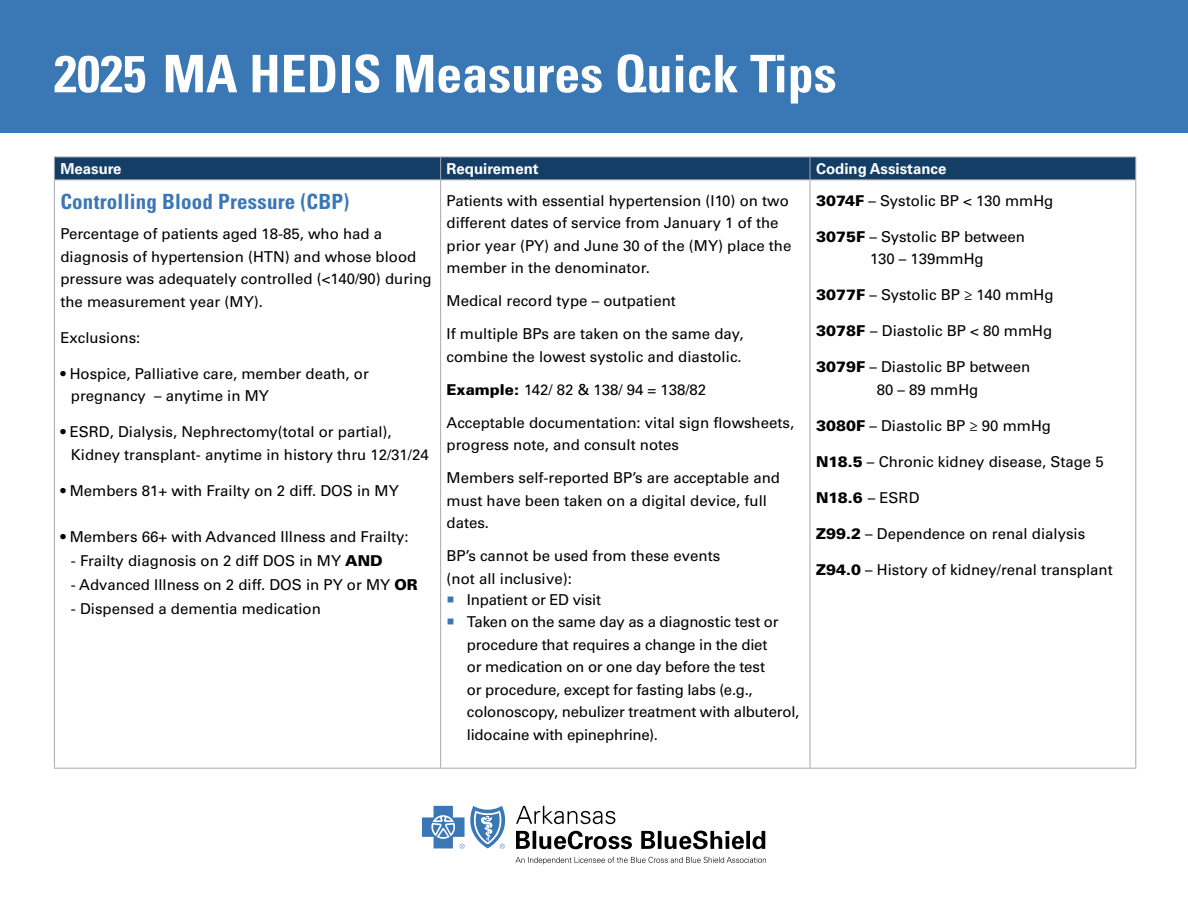
<style>
.page{position:relative;width:1188px;height:918px;background:#fff}
.page>*{position:absolute;margin:0;border:0;box-sizing:border-box;transform-origin:0 0}
.Heading_1_-_Main_Title_-_Large_Font{font:700 condensed 51.9px "Univers LT Std";color:#fff}
.Heading_3{font:700 condensed 21px "Univers LT Std";letter-spacing:.01em;color:#3a77b5}
.Table_Body_Labels{font:15px/22.5px "Univers LT Std";color:#000}
.Table_Header_Labels{font:700 15px "Univers LT Std";color:#fff}
.Table_Body_Labels-2{font:900 15px "Univers LT Std";color:#000}
.s1{font-weight:900}
.s2{color:#3a77b5}
.s3{font-weight:400}
</style>
<div class="page">
<div style="left:0;top:0;width:1188px;height:133px;background:#3a77b5"></div>
<svg style="left:422px;top:806px;width:343px;height:43px"></svg>
<svg style="left:516px;top:857px;width:250px;height:7px"></svg>
<div style="left:54px;top:157px;width:1082px;height:22px;background:#143e66"></div>
<hr style="left:54px;top:179px;width:387px;height:1px;background:#a7a9ac">
<hr style="left:54px;top:180px;width:1px;height:588px;background:#a7a9ac">
<hr style="left:441px;top:179px;width:369px;height:1px;background:#a7a9ac">
<hr style="left:440px;top:180px;width:1px;height:588px;background:#a7a9ac">
<hr style="left:810px;top:179px;width:326px;height:1px;background:#a7a9ac">
<hr style="left:810px;top:180px;width:1px;height:588px;background:#a7a9ac">
<hr style="left:1135px;top:180px;width:1px;height:588px;background:#a7a9ac">
<hr style="left:54px;top:768px;width:387px;height:1px;background:#a7a9ac">
<hr style="left:441px;top:768px;width:369px;height:1px;background:#a7a9ac">
<hr style="left:810px;top:768px;width:326px;height:1px;background:#a7a9ac">
<p class="Heading_1_-_Main_Title_-_Large_Font" style="left:54px;top:42px;width:784px">2025 MA HEDIS Measures Quick Tips</p>
<p class="Table_Header_Labels" style="left:60px;top:160px;width:63px">Measure</p>
<p class="Table_Header_Labels" style="left:447px;top:160px;width:94px">Requirement</p>
<p class="Table_Header_Labels" style="left:816px;top:160px;width:132px">Coding Assistance</p>
<p class="Heading_3" style="left:60px;top:188px;width:290px">Controlling Blood Pressure (CBP)</p>
<p class="Table_Body_Labels" style="left:60px;top:223px;width:373px">Percentage of patients aged 18-85, who had a diagnosis of hypertension (HTN) and whose blood pressure was adequately controlled (&lt;140/90) during the measurement year (MY).</p>
<p class="Table_Body_Labels" style="left:60px;top:326px;width:82px">Exclusions:</p>
<p class="Table_Body_Labels" style="left:71px;top:362px;width:300px;text-indent:-10px">• Hospice, Palliative care, member death, or pregnancy – anytime in MY</p>
<p class="Table_Body_Labels" style="left:71px;top:421px;width:359px;text-indent:-10px">• ESRD, Dialysis, Nephrectomy(total or partial),<br>Kidney transplant- anytime in history thru 12/31/24</p>
<p class="Table_Body_Labels" style="left:60px;top:479px;width:340px">• Members 81+ with Frailty on 2 diff. DOS in MY</p>
<p class="Table_Body_Labels" style="left:60px;top:526px;width:350px">• Members 66+ with Advanced Illness and Frailty:</p>
<p class="Table_Body_Labels" style="left:71px;top:550px;width:313px">- Frailty diagnosis on 2 diff DOS in MY <span class="s1">AND</span></p>
<p class="Table_Body_Labels" style="left:71px;top:574px;width:348px">- Advanced Illness on 2 diff. DOS in PY or MY <span class="s1">OR</span></p>
<p class="Table_Body_Labels" style="left:71px;top:598px;width:252px">- Dispensed a dementia medication</p>
<p class="Table_Body_Labels" style="left:447px;top:189px;width:346px">Patients with essential hypertension (I10) on two different dates of service from January 1 of the prior year (PY) and June 30 of the (MY) place the member in the denominator.</p>
<p class="Table_Body_Labels" style="left:447px;top:290px;width:231px">Medical record type – outpatient</p>
<p class="Table_Body_Labels" style="left:447px;top:323px;width:299px">If multiple BPs are taken on the same day, combine the lowest systolic and diastolic.</p>
<p class="Table_Body_Labels" style="left:447px;top:378px;width:261px"><span class="s1">Example:</span> 142/ 82 &amp; 138/ 94 = 138/82</p>
<p class="Table_Body_Labels" style="left:447px;top:411px;width:349px">Acceptable documentation: vital sign flowsheets, progress note, and consult notes</p>
<p class="Table_Body_Labels" style="left:447px;top:467px;width:335px">Members self-reported BP’s are acceptable and must have been taken on a digital device, full dates.</p>
<p class="Table_Body_Labels" style="left:447px;top:545px;width:275px">BP’s cannot be used from these events (not all inclusive):</p>
<p class="Table_Body_Labels" style="left:447px;top:588px;width:156px"><span class="s2">○</span> Inpatient or ED visit</p>
<p class="Table_Body_Labels" style="left:467px;top:611px;width:334px;text-indent:-20px"><span class="s2">○</span> Taken on the same day as a diagnostic test or procedure that requires a change in the diet<br>or medication on or one day before the test<br>or procedure, except for fasting labs (e.g., colonoscopy, nebulizer treatment with albuterol, lidocaine with epinephrine).</p>
<p class="Table_Body_Labels" style="left:816px;top:189px;width:239px"><span class="s1">3074F</span> – Systolic BP &lt; 130 mmHg</p>
<p class="Table_Body_Labels" style="left:870px;top:225px;width:156px;text-indent:-54px"><span class="s1">3075F</span> – Systolic BP between<br>130 – 139mmHg</p>
<p class="Table_Body_Labels" style="left:816px;top:284px;width:239px"><span class="s1">3077F</span> – Systolic BP ≥ 140 mmHg</p>
<p class="Table_Body_Labels" style="left:816px;top:320px;width:238px"><span class="s1">3078F</span> – Diastolic BP &lt; 80 mmHg</p>
<p class="Table_Body_Labels" style="left:816px;top:356px;width:216px;text-align:center"><span class="s1">3079F</span> – Diastolic BP between<br>80 – 89 mmHg</p>
<p class="Table_Body_Labels" style="left:816px;top:414px;width:237px"><span class="s1">3080F</span> – Diastolic BP ≥ 90 mmHg</p>
<p class="Table_Body_Labels" style="left:816px;top:450px;width:289px"><span class="s1">N18.5</span> – Chronic kidney disease, Stage 5</p>
<p class="Table_Body_Labels-2" style="left:816px;top:488px;width:105px">N18.6 <span class="s3">– ESRD</span></p>
<p class="Table_Body_Labels" style="left:816px;top:522px;width:271px"><span class="s1">Z99.2</span> – Dependence on renal dialysis</p>
<p class="Table_Body_Labels" style="left:816px;top:558px;width:298px"><span class="s1">Z94.0</span> – History of kidney/renal transplant</p>
</div>
